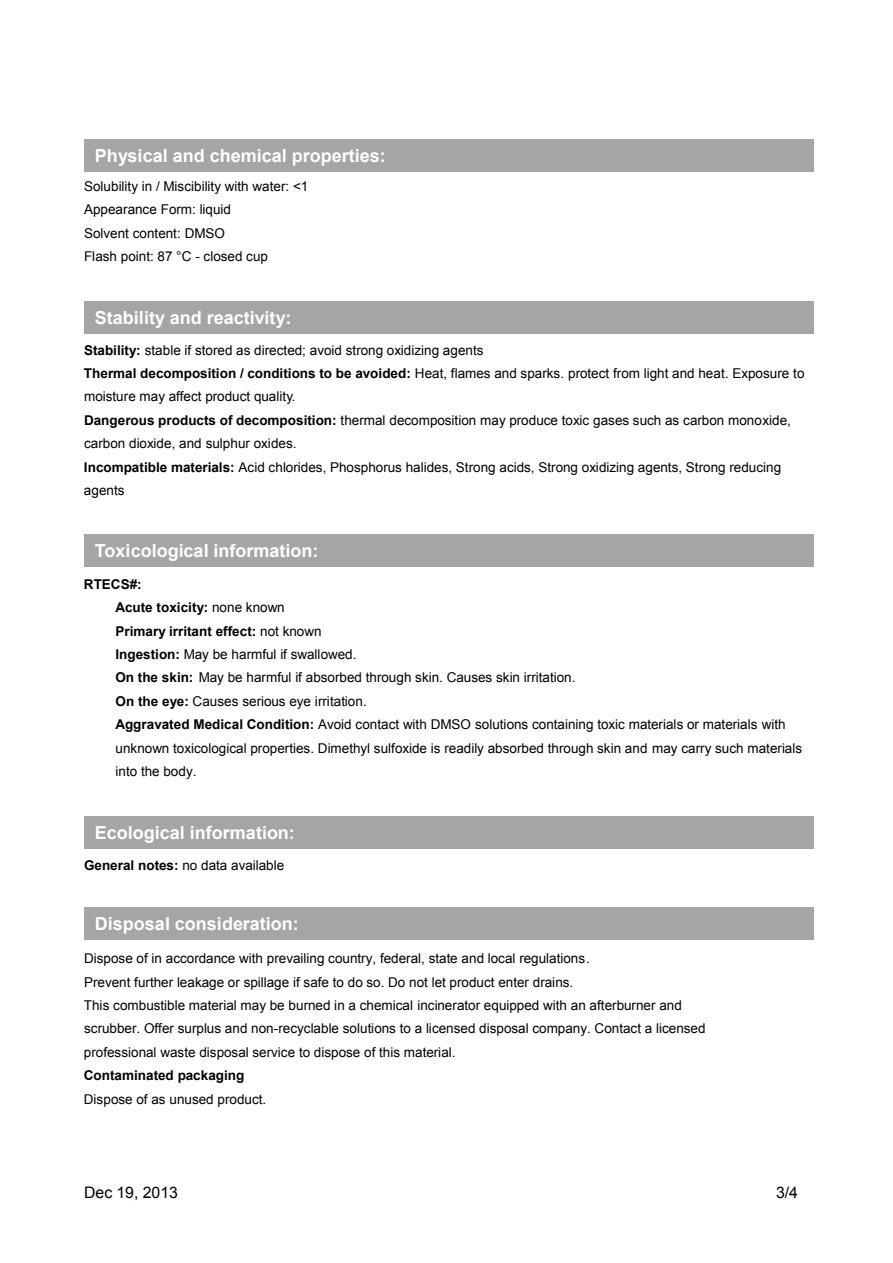
<style>
.page{position:relative;width:893px;height:1263px;background:#fff}
.page>*{position:absolute;margin:0;border:0;box-sizing:border-box;transform-origin:0 0}
.t1{font:700 18px "Arial";color:#fff}
.t2{font:15.9px "Arial";color:#000}
.t3{font:13.5px/23.4px "Arial";color:#000}
.t4{font:700 13.5px "Arial";color:#000}
.s1{font-weight:700}
</style>
<div class="page">
<div style="left:84px;top:140px;width:729px;height:32px;background:#a5a5a5"></div>
<div style="left:84px;top:301px;width:729px;height:33px;background:#a5a5a5"></div>
<div style="left:84px;top:534px;width:729px;height:32px;background:#a5a5a5"></div>
<div style="left:84px;top:817px;width:729px;height:32px;background:#a5a5a5"></div>
<div style="left:84px;top:908px;width:729px;height:32px;background:#a5a5a5"></div>
<h1 class="t1" style="left:95px;top:144px;width:292px">Physical and chemical properties:</h1>
<p class="t3" style="left:84px;top:174px;width:226px">Solubility in / Miscibility with water: &lt;1<br>Appearance Form: liquid<br>Solvent content: DMSO<br>Flash point: 87 °C - closed cup</p>
<h1 class="t1" style="left:95px;top:306px;width:198px">Stability and reactivity:</h1>
<p class="t3" style="left:84px;top:338px;width:722px"><span class="s1">Stability:</span> stable if stored as directed; avoid strong oxidizing agents<br><span class="s1">Thermal decomposition / conditions to be avoided:</span> Heat, flames and sparks. protect from light and heat. Exposure to moisture may affect product quality.<br><span class="s1">Dangerous products of decomposition:</span> thermal decomposition may produce toxic gases such as carbon monoxide, carbon dioxide, and sulphur oxides.<br><span class="s1">Incompatible materials:</span> Acid chlorides, Phosphorus halides, Strong acids, Strong oxidizing agents, Strong reducing agents</p>
<h1 class="t1" style="left:95px;top:538px;width:225px">Toxicological information:</h1>
<p class="t3" style="left:115px;top:573px;width:688px;text-indent:-31px"><span class="s1">RTECS#:<br>Acute toxicity:</span> none known<br><span class="s1">Primary irritant effect:</span> not known<br><span class="s1">Ingestion:</span> May be harmful if swallowed.<br><span class="s1">On the skin:</span> May be harmful if absorbed through skin. Causes skin irritation.<br><span class="s1">On the eye:</span> Causes serious eye irritation.<br><span class="s1">Aggravated Medical Condition:</span> Avoid contact with DMSO solutions containing toxic materials or materials with unknown toxicological properties. Dimethyl sulfoxide is readily absorbed through skin and may carry such materials into the body.</p>
<h1 class="t1" style="left:95px;top:821px;width:201px">Ecological information:</h1>
<p class="t3" style="left:84px;top:853px;width:202px"><span class="s1">General notes:</span> no data available</p>
<h1 class="t1" style="left:95px;top:912px;width:205px">Disposal consideration:</h1>
<p class="t3" style="left:84px;top:947px;width:623px">Dispose of in accordance with prevailing country, federal, state and local regulations.<br>Prevent further leakage or spillage if safe to do so. Do not let product enter drains.<br>This combustible material may be burned in a chemical incinerator equipped with an afterburner and scrubber. Offer surplus and non-recyclable solutions to a licensed disposal company. Contact a licensed professional waste disposal service to dispose of this material.</p>
<p class="t4" style="left:84px;top:1067px;width:162px">Contaminated packaging</p>
<p class="t3" style="left:84px;top:1087px;width:184px">Dispose of as unused product.</p>
<p class="t2" style="left:84px;top:1182px;width:95px">Dec 19, 2013</p>
<p class="t2" style="left:776px;top:1182px;width:23px">3/4</p>
</div>
